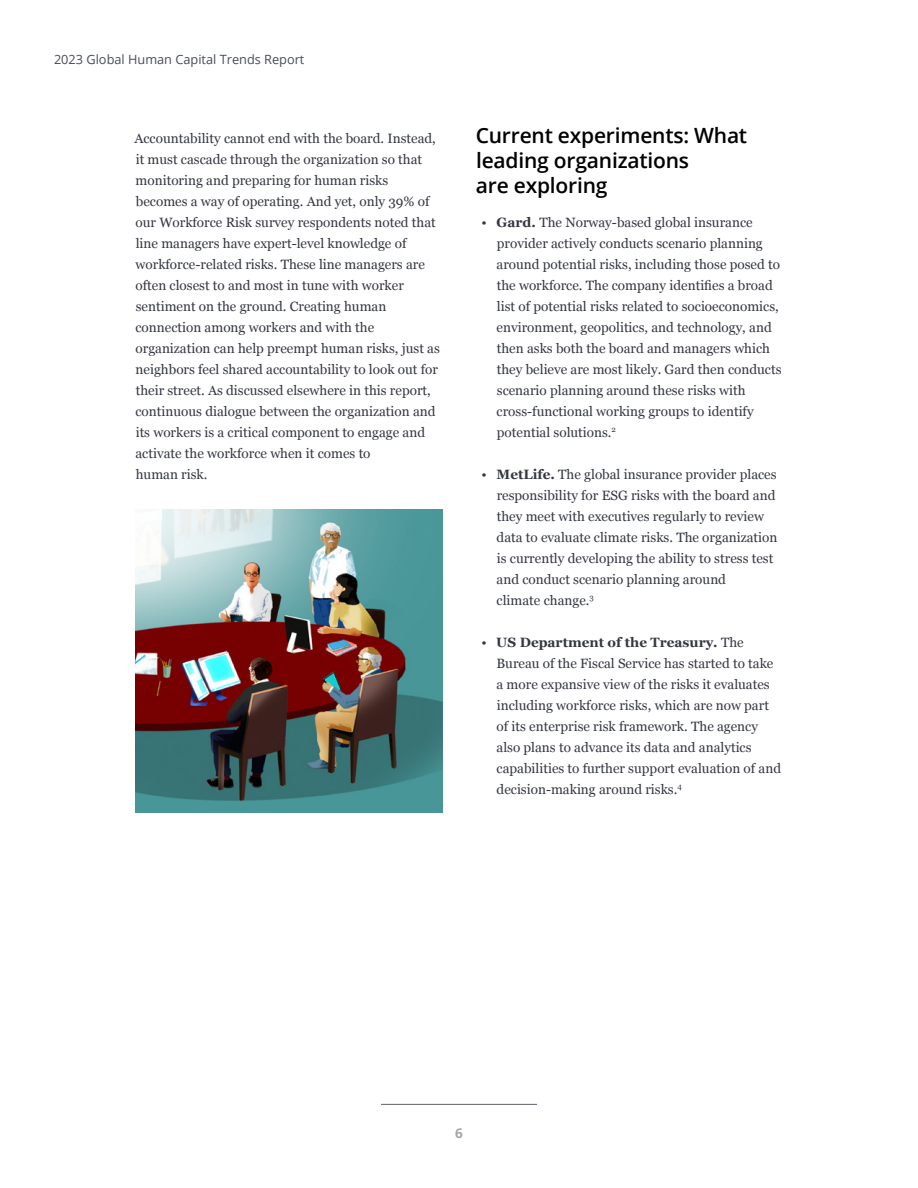
<style>
.page{position:relative;width:918px;height:1188px;background:#fff}
.page>*{position:absolute;margin:0;border:0;box-sizing:border-box;transform-origin:0 0}
.t1{font:600 21px/25.2px "Open Sans";letter-spacing:-.01em;color:#000}
.t2{font:13.5px/21px "Georgia";color:#343741}
.t3{font:700 13.5px "Open Sans";color:#a3a7a9}
.t4{font:12.75px "Open Sans";color:#474c55}
.s1{font-weight:700}
</style>
<div class="page">
<hr style="left:381px;top:1104px;width:156px;height:1px;background:#5f636a">
<img style="left:135px;top:510px;width:307px;height:302px">
<p class="t4" style="left:54px;top:50px;width:252px">2023 Global Human Capital Trends Report</p>
<p class="t2" style="left:134px;top:127px;width:307px">Accountability cannot end with the board. Instead, it must cascade through the organization so that monitoring and preparing for human risks becomes a way of operating. And yet, only 39% of our Workforce Risk survey respondents noted that line managers have expert-level knowledge of workforce-related risks. These line managers are often closest to and most in tune with worker sentiment on the ground. Creating human connection among workers and with the organization can help preempt human risks, just as neighbors feel shared accountability to look out for their street. As discussed elsewhere in this report, continuous dialogue between the organization and its workers is a critical component to engage and activate the workforce when it comes to<br>human risk.</p>
<h1 class="t1" style="left:476px;top:122px;width:273px">Current experiments: What leading organizations<br>are exploring</h1>
<p class="t2" style="left:497px;top:211px;width:286px;text-indent:-15px">• <span class="s1">Gard.</span> The Norway-based global insurance provider actively conducts scenario planning around potential risks, including those posed to the workforce. The company identifies a broad list of potential risks related to socioeconomics, environment, geopolitics, and technology, and then asks both the board and managers which they believe are most likely. Gard then conducts scenario planning around these risks with cross-functional working groups to identify potential solutions.<sup>2</sup></p>
<p class="t2" style="left:497px;top:463px;width:282px;text-indent:-15px">• <span class="s1">MetLife.</span> The global insurance provider places responsibility for ESG risks with the board and they meet with executives regularly to review data to evaluate climate risks. The organization is currently developing the ability to stress test and conduct scenario planning around<br>climate change.<sup>3</sup></p>
<p class="t2" style="left:496px;top:631px;width:286px;text-indent:-15px">• <span class="s1">US Department of the Treasury.</span> The Bureau of the Fiscal Service has started to take a more expansive view of the risks it evaluates including workforce risks, which are now part of its enterprise risk framework. The agency also plans to advance its data and analytics capabilities to further support evaluation of and decision-making around risks.<sup>4</sup></p>
<p class="t3" style="left:455px;top:1123px;width:9px">6</p>
</div>
